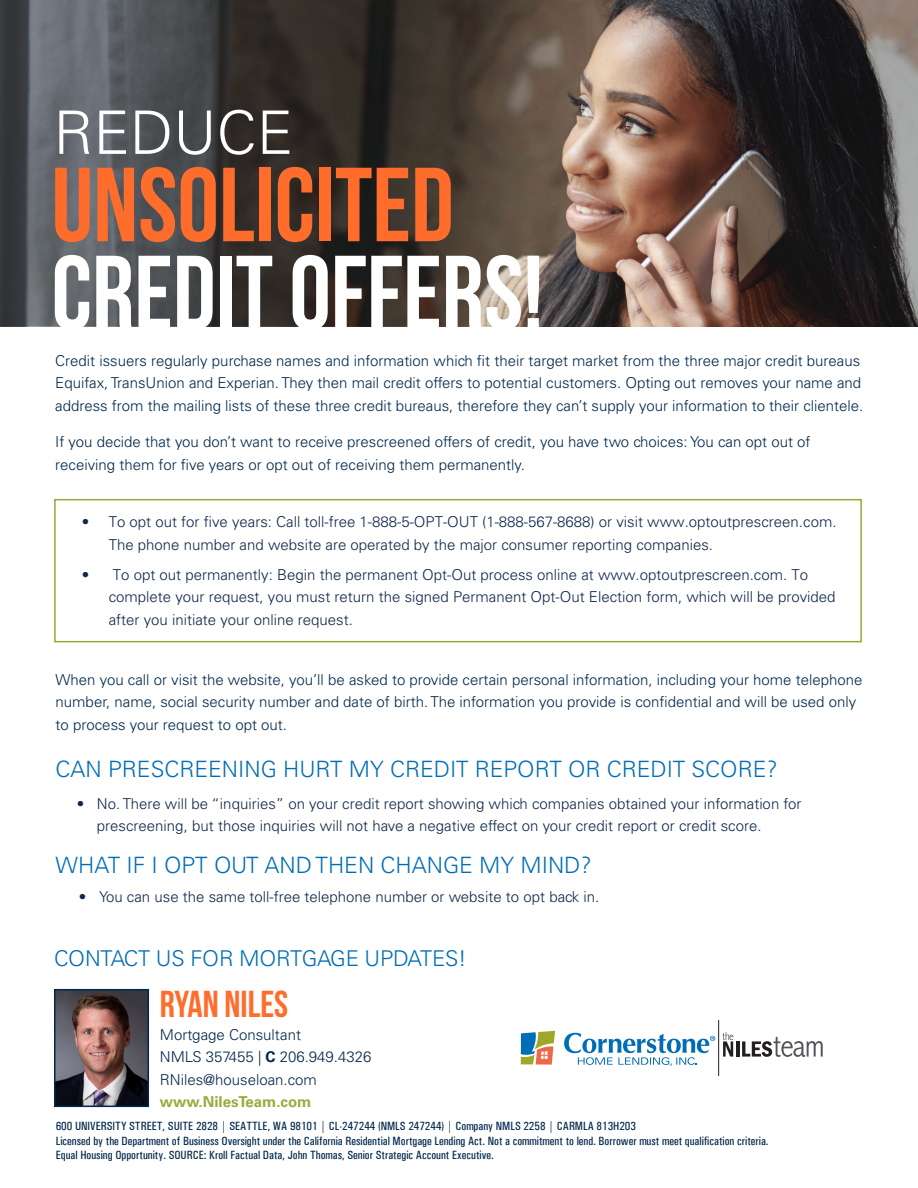
<style>
.page{position:relative;width:918px;height:1188px;background:#fff}
.page>*{position:absolute;margin:0;border:0;box-sizing:border-box;transform-origin:0 0}
.t1{font:105px "Bebas Neue";color:#fff}
.t2{font:105px "Bebas Neue";color:#ff6d2d}
.t3{font:300 60px "Univers LT Std";color:#fff}
.t4{font:37.5px "Bebas Neue";color:#ff6d2d}
.t5{font:300 22.5px "Univers LT Std";color:#006eb6}
.t6{font:300 21.75px "Univers LT Std";letter-spacing:-.01em;color:#006eb6}
.t7{font:300 15px/22.5px "Univers LT Std";color:#00284c}
.t8{font:300 15px/22.5px "Univers LT Std";color:#10274a}
.t9{font:500 condensed 12px "Univers";color:#00284c}
.s1{font-weight:700}
.s2{font-weight:700;color:#98ab3b}
</style>
<div class="page">
<img style="left:57px;top:992px;width:89px;height:112px">
<div style="left:54px;top:989px;width:95px;height:118px;border:2px solid #00284c"></div>
<img style="left:561px;top:0;width:357px;height:326px">
<div style="left:54px;top:499px;width:808px;height:143px;border:2px solid #96a83a"></div>
<svg style="left:0;top:0;width:561px;height:326px;background:#474441"></svg>
<hr style="left:718px;top:1020px;width:1px;height:56px;background:#231f20">
<svg style="left:723px;top:1032px;width:10px;height:25px"></svg>
<hr style="left:736px;top:1041px;width:3px;height:16px;background:#231f20">
<svg style="left:742px;top:1037px;width:81px;height:20px"></svg>
<svg style="left:521px;top:1031px;width:34px;height:34px"></svg>
<svg style="left:564px;top:1033px;width:151px;height:33px"></svg>
<p class="t3" style="left:53px;top:96px;width:241px">REDUCE</p>
<p class="t2" style="left:52px;top:147px;width:404px">UNSOLICITED</p>
<p class="t1" style="left:52px;top:235px;width:493px">CREDIT OFFERS!</p>
<p class="t7" style="left:55px;top:349px;width:810px">Credit issuers regularly purchase names and information which fit their target market from the three major credit bureaus<br>Equifax, TransUnion and Experian. They then mail credit offers to potential customers. Opting out removes your name and address from the mailing lists of these three credit bureaus, therefore they can’t supply your information to their clientele.</p>
<p class="t7" style="left:55px;top:430px;width:757px">If you decide that you don’t want to receive prescreened offers of credit, you have two choices: You can opt out of receiving them for five years or opt out of receiving them permanently.</p>
<p class="t8" style="left:109px;top:511px;width:729px;text-indent:-27px">• To opt out for five years: Call toll-free 1-888-5-OPT-OUT (1-888-567-8688) or visit www.optoutprescreen.com.<br>The phone number and website are operated by the major consumer reporting companies.</p>
<p class="t8" style="left:109px;top:563px;width:728px;text-indent:-27px">• To opt out permanently: Begin the permanent Opt-Out process online at www.optoutprescreen.com. To complete your request, you must return the signed Permanent Opt-Out Election form, which will be provided after you initiate your online request.</p>
<p class="t7" style="left:56px;top:668px;width:808px">When you call or visit the website, you’ll be asked to provide certain personal information, including your home telephone number, name, social security number and date of birth. The information you provide is confidential and will be used only to process your request to opt out.</p>
<p class="t5" style="left:56px;top:756px;width:724px">CAN PRESCREENING HURT MY CREDIT REPORT OR CREDIT SCORE?</p>
<p class="t8" style="left:97px;top:792px;width:706px;text-indent:-20px">• No. There will be “inquiries” on your credit report showing which companies obtained your information for prescreening, but those inquiries will not have a negative effect on your credit report or credit score.</p>
<p class="t5" style="left:56px;top:852px;width:538px">WHAT IF I OPT OUT AND THEN CHANGE MY MIND?</p>
<p class="t8" style="left:79px;top:885px;width:522px">• You can use the same toll-free telephone number or website to opt back in.</p>
<p class="t6" style="left:54px;top:946px;width:414px">CONTACT US FOR MORTGAGE UPDATES!</p>
<p class="t4" style="left:160px;top:984px;width:130px">RYAN NILES</p>
<p class="t7" style="left:160px;top:1023px;width:143px">Mortgage Consultant</p>
<p class="t7" style="left:160px;top:1046px;width:213px">NMLS 357455 | <span class="s1">C</span> 206.949.4326</p>
<p class="t7" style="left:160px;top:1068px;width:159px">RNiles@houseloan.com <span class="s2">www.NilesTeam.com</span></p>
<p class="t9" style="left:56px;top:1119px;width:582px">600 UNIVERSITY STREET, SUITE 2828 | SEATTLE, WA 98101 | CL-247244 (NMLS 247244) | Company NMLS 2258 | CARMLA 813H203</p>
<p class="t9" style="left:56px;top:1134px;width:714px">Licensed by the Department of Business Oversight under the California Residential Mortgage Lending Act. Not a commitment to lend. Borrower must meet qualification criteria.</p>
<p class="t9" style="left:56px;top:1148px;width:439px">Equal Housing Opportunity. SOURCE: Kroll Factual Data, John Thomas, Senior Strategic Account Executive.</p>
</div>
